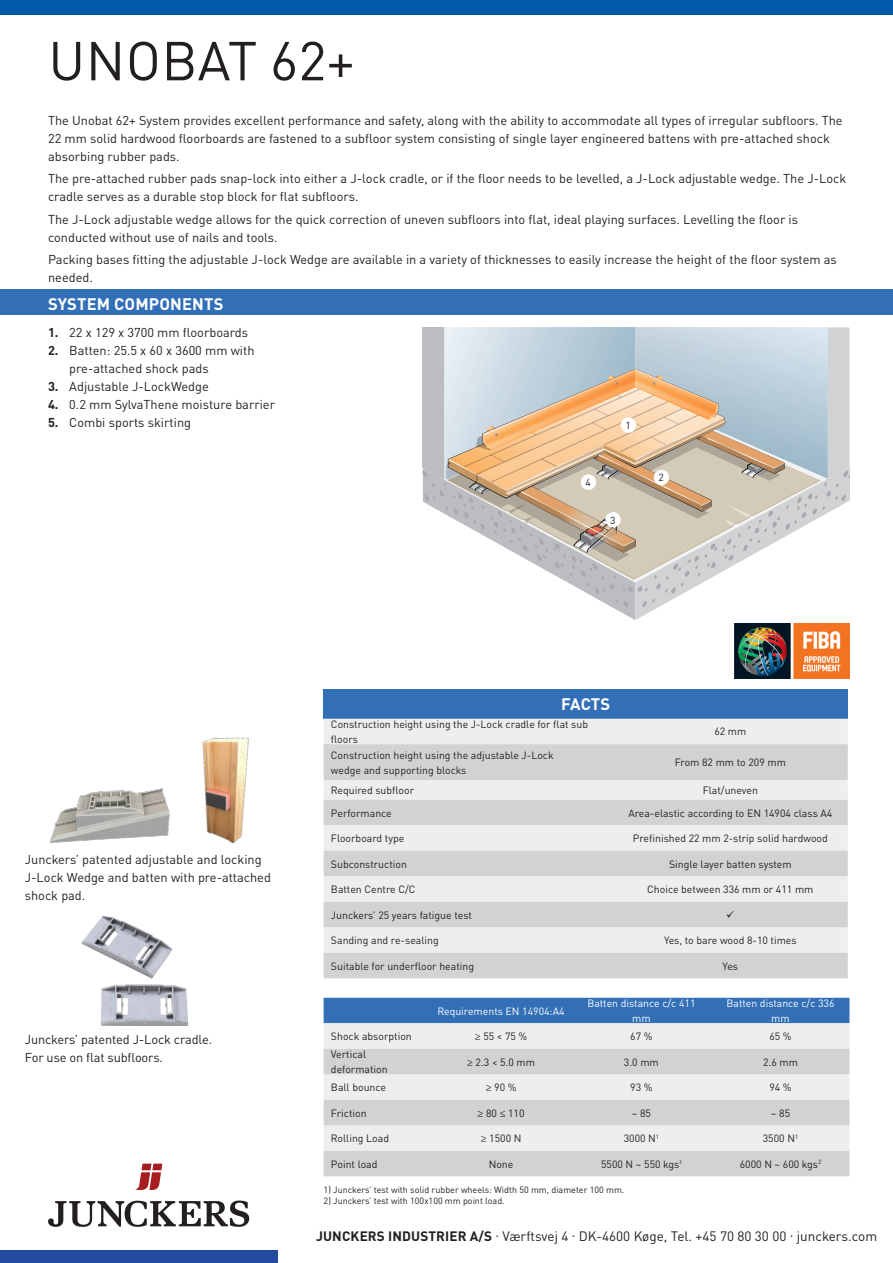
<style>
.page{position:relative;width:893px;height:1263px;background:#fff}
.page>*{position:absolute;margin:0;border:0;box-sizing:border-box;transform-origin:0 0}
.t1{font:54px "DIN Pro";letter-spacing:.005em;color:#231f20}
.Mellemrubrik_1_linje{font:700 16.5px "DIN Pro";letter-spacing:.01em;color:#fff}
.Brød{font:13.5px "DIN Pro";color:#231f20}
.Brød-2{font:12.75px/18px "DIN Pro";color:#231f20}
.Brød-3{font:10.5px/15px "DIN Pro";color:#231f20}
.Brød-4{font:10.5px/15px "DIN Pro";color:#fff;text-align:center}
.Brød-5{font:10.2px "DIN Pro";color:#231f20}
.Brød-6{font:9px "DIN Pro";color:#231f20}
.s1{font-weight:700}
.s2{font-style:inherit}
.s3{font-family:"Helvetica Neue LT Std"}
</style>
<div class="page">
<div style="left:0;top:1250px;width:278px;height:13px;background:#214ca0"></div>
<svg style="left:135px;top:1164px;width:27px;height:26px"></svg>
<svg style="left:48px;top:1200px;width:201px;height:27px"></svg>
<img style="left:734px;top:623px;width:115px;height:55px">
<div style="left:0;top:0;width:893px;height:15px;background:#015aaa"></div>
<div style="left:0;top:289px;width:893px;height:26px;background:#326fb7"></div>
<svg style="left:423px;top:327px;width:426px;height:293px"></svg>
<div style="left:621px;top:417px;width:15px;height:16px;background:#fff;border-radius:50%"></div>
<div style="left:605px;top:512px;width:16px;height:15px;background:#fff;border-radius:50%"></div>
<div style="left:581px;top:474px;width:15px;height:16px;background:#fff;border-radius:50%"></div>
<div style="left:654px;top:470px;width:15px;height:15px;background:#fff;border-radius:50%"></div>
<div style="left:324px;top:689px;width:524px;height:30px;background:#326fb7"></div>
<div style="left:324px;top:719px;width:524px;height:25px;background:#eeeeef"></div>
<svg style="left:324px;top:744px;width:524px;height:234px;background:#dddddf"></svg>
<div style="left:324px;top:998px;width:525px;height:25px;background:#326fb7"></div>
<div style="left:324px;top:1023px;width:525px;height:26px;background:#eeeeef"></div>
<svg style="left:324px;top:1049px;width:525px;height:127px;background:#dcddde"></svg>
<img style="left:202px;top:737px;width:47px;height:107px">
<img style="left:50px;top:759px;width:173px;height:85px">
<img style="left:81px;top:916px;width:107px;height:110px">
<svg style="left:727px;top:910px;width:7px;height:7px"></svg>
<p class="t1" style="left:48px;top:20px;width:308px">UNOBAT 62+</p>
<p class="Brød-2" style="left:48px;top:110px;width:796px">The Unobat 62+ System provides excellent performance and safety, along with the ability to accommodate all types of irregular subfloors. The<br>22 mm solid hardwood floorboards are fastened to a subfloor system consisting of single layer engineered battens with pre-attached shock absorbing rubber pads.</p>
<p class="Brød-2" style="left:48px;top:169px;width:800px">The pre-attached rubber pads snap-lock into either a J-lock cradle, or if the floor needs to be levelled, a J-Lock adjustable wedge. The J-Lock cradle serves as a durable stop block for flat subfloors.</p>
<p class="Brød-2" style="left:48px;top:209px;width:751px">The J-Lock adjustable wedge allows for the quick correction of uneven subfloors into flat, ideal playing surfaces. Levelling the floor is conducted without use of nails and tools.</p>
<p class="Brød-2" style="left:48px;top:250px;width:790px">Packing bases fitting the adjustable J-lock Wedge are available in a variety of thicknesses to easily increase the height of the floor system as needed.</p>
<p class="Mellemrubrik_1_linje" style="left:48px;top:291px;width:177px">SYSTEM COMPONENTS</p>
<p class="Brød-2" style="left:48px;top:323px;width:202px"><span class="s1">1.</span> 22 x 129 x 3700 mm floorboards</p>
<p class="Brød-2" style="left:48px;top:341px;width:208px"><span class="s1">2.</span> Batten: 25.5 x 60 x 3600 mm with</p>
<p class="Brød-2" style="left:69px;top:359px;width:141px">pre-attached shock pads</p>
<p class="Brød-2" style="left:48px;top:377px;width:162px"><span class="s1">3.</span> Adjustable J-LockWedge</p>
<p class="Brød-2" style="left:48px;top:395px;width:229px"><span class="s1">4.</span> 0.2 mm SylvaThene moisture barrier</p>
<p class="Brød-2" style="left:48px;top:413px;width:145px"><span class="s1">5.</span> Combi sports skirting</p>
<p class="Brød-5" style="left:626px;top:418px;width:7px">1</p>
<p class="Brød-5" style="left:586px;top:475px;width:7px">4</p>
<p class="Brød-5" style="left:610px;top:512px;width:7px">3</p>
<p class="Brød-5" style="left:659px;top:470px;width:7px">2</p>
<p class="Brød-2" style="left:25px;top:850px;width:248px">Junckers’ patented adjustable and locking<br>J-Lock Wedge and batten with pre-attached shock pad.</p>
<p class="Brød-2" style="left:25px;top:1030px;width:189px">Junckers’ patented J-Lock cradle.</p>
<p class="Brød-2" style="left:25px;top:1048px;width:140px">For use on flat subfloors.</p>
<p class="Mellemrubrik_1_linje" style="left:561px;top:691px;width:50px">FACTS</p>
<p class="Brød-3" style="left:331px;top:716px;width:259px"><span class="s2">C</span>onstruction height using the J-Lock cradle for flat sub floors</p>
<p class="Brød-3" style="left:714px;top:723px;width:34px">62 mm</p>
<p class="Brød-3" style="left:331px;top:747px;width:224px">Construction height using the adjustable J-Lock wedge and supporting blocks</p>
<p class="Brød-3" style="left:675px;top:754px;width:113px">From 82 mm to 209 mm</p>
<p class="Brød-3" style="left:331px;top:782px;width:85px">Required subfloor</p>
<p class="Brød-3" style="left:703px;top:782px;width:57px">Flat/uneven</p>
<p class="Brød-3" style="left:331px;top:804px;width:62px">Performance</p>
<p class="Brød-3" style="left:628px;top:804px;width:206px">Area-elastic according to EN 14904 class A4</p>
<p class="Brød-3" style="left:331px;top:830px;width:75px">Floorboard type</p>
<p class="Brød-3" style="left:633px;top:830px;width:196px">Prefinished 22 mm 2-strip solid hardwood</p>
<p class="Brød-3" style="left:331px;top:855px;width:77px">Subconstruction</p>
<p class="Brød-3" style="left:669px;top:855px;width:124px">Single layer batten system</p>
<p class="Brød-3" style="left:331px;top:881px;width:86px">Batten Centre C/C</p>
<p class="Brød-3" style="left:647px;top:881px;width:168px">Choice between 336 mm or 411 mm</p>
<p class="Brød-3" style="left:331px;top:906px;width:143px">Junckers’ 25 years fatigue test</p>
<p class="Brød-3" style="left:331px;top:932px;width:109px">Sanding and re-sealing</p>
<p class="Brød-3" style="left:664px;top:932px;width:134px">Yes, to bare wood 8-10 times</p>
<p class="Brød-3" style="left:331px;top:958px;width:145px">Suitable for underfloor heating</p>
<p class="Brød-3" style="left:723px;top:958px;width:17px">Yes</p>
<p class="Brød-4" style="left:438px;top:1002px;width:129px">Requirements EN 14904:A4</p>
<p class="Brød-4" style="left:587px;top:995px;width:110px">Batten distance c/c 411 mm</p>
<p class="Brød-4" style="left:726px;top:995px;width:110px">Batten distance c/c 336 mm</p>
<p class="Brød-3" style="left:331px;top:1028px;width:82px">Shock absorption</p>
<p class="Brød-3" style="left:475px;top:1028px;width:54px"><span class="s3">≥</span> 55 &lt; 75 %</p>
<p class="Brød-3" style="left:630px;top:1028px;width:24px">67 %</p>
<p class="Brød-3" style="left:769px;top:1028px;width:24px">65 %</p>
<p class="Brød-3" style="left:331px;top:1046px;width:58px">Vertical deformation</p>
<p class="Brød-3" style="left:467px;top:1053px;width:69px"><span class="s3">≥</span> 2.3 &lt; 5.0 mm</p>
<p class="Brød-3" style="left:624px;top:1053px;width:36px">3.0 mm</p>
<p class="Brød-3" style="left:763px;top:1053px;width:36px">2.6 mm</p>
<p class="Brød-3" style="left:331px;top:1079px;width:57px">Ball bounce</p>
<p class="Brød-3" style="left:486px;top:1079px;width:32px"><span class="s3">≥</span> 90 %</p>
<p class="Brød-3" style="left:630px;top:1079px;width:24px">93 %</p>
<p class="Brød-3" style="left:769px;top:1079px;width:24px">94 %</p>
<p class="Brød-3" style="left:331px;top:1105px;width:37px">Friction</p>
<p class="Brød-3" style="left:478px;top:1105px;width:49px"><span class="s3">≥</span> 80 <span class="s3">≤</span> 110</p>
<p class="Brød-3" style="left:632px;top:1105px;width:21px">~ 85</p>
<p class="Brød-3" style="left:771px;top:1105px;width:21px">~ 85</p>
<p class="Brød-3" style="left:331px;top:1130px;width:60px">Rolling Load</p>
<p class="Brød-3" style="left:481px;top:1130px;width:42px"><span class="s3">≥</span> 1500 N</p>
<p class="Brød-3" style="left:624px;top:1130px;width:37px">3000 N<sup>1</sup></p>
<p class="Brød-3" style="left:763px;top:1130px;width:37px">3500 N<sup>1</sup></p>
<p class="Brød-3" style="left:331px;top:1156px;width:48px">Point load</p>
<p class="Brød-3" style="left:489px;top:1156px;width:26px">None</p>
<p class="Brød-3" style="left:601px;top:1156px;width:82px">5500 N ~ 550 kgs²</p>
<p class="Brød-3" style="left:740px;top:1156px;width:83px">6000 N ~ 600 kgs<sup>2</sup></p>
<p class="Brød-6" style="left:324px;top:1183px;width:302px">1) Junckers’ test with solid rubber wheels: Width 50 mm, diameter 100 mm.</p>
<p class="Brød-6" style="left:324px;top:1194px;width:183px">2) Junckers’ test with 100x100 mm point load.</p>
<p class="Brød" style="left:316px;top:1226px;width:563px"><span class="s1">JUNCKERS INDUSTRIER A/S</span> · Værftsvej 4 · DK-4600 Køge, Tel. +45 70 80 30 00 · junckers.com</p>
</div>
